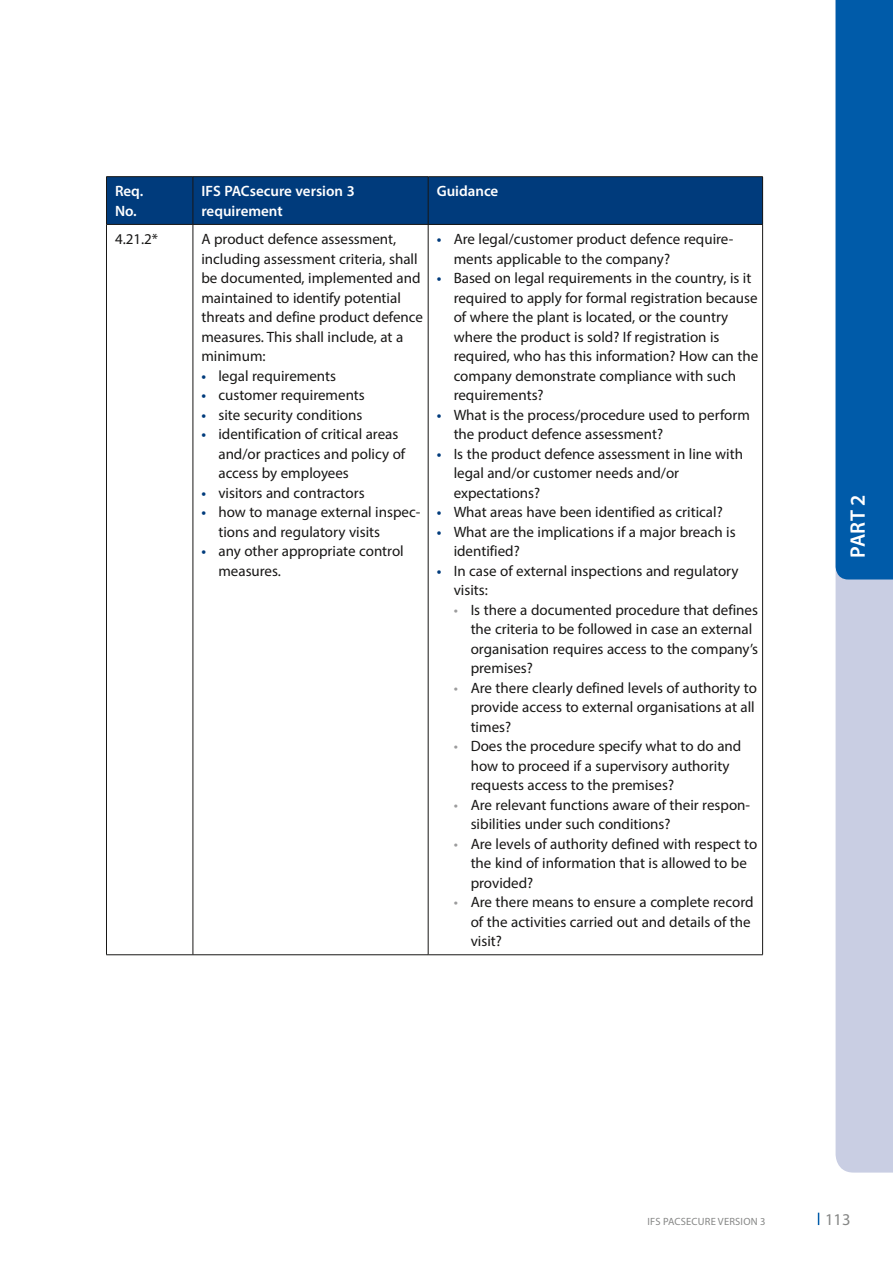
<style>
.page{position:relative;width:893px;height:1263px;background:#fff}
.page>*{position:absolute;margin:0;border:0;box-sizing:border-box;transform-origin:0 0}
.t1{font:600 21px "Myriad Pro";color:#fff}
.t2{font:16.5px "Myriad Pro";color:#868786}
.t3{font:15px/19.5px "Myriad Pro";color:#181716}
.t4{font:600 15px/19.5px "Myriad Pro";color:#fff}
.t5{font:10.5px "Myriad Pro";letter-spacing:.02em;color:#868786}
.s1{font-weight:600;color:#003b7c}
.s2{color:#9c9c9d}
</style>
<div class="page">
<svg style="left:818px;top:1213px;width:1px;height:12px"></svg>
<div style="left:836px;top:579px;width:57px;height:593px;background:#c9cee3"></div>
<div style="left:836px;top:0;width:57px;height:579px;background:#005ba9"></div>
<div style="left:107px;top:177px;width:321px;height:47px;background:#003b7c"></div>
<div style="left:428px;top:177px;width:335px;height:47px;background:#003b7c"></div>
<hr style="left:193px;top:176px;width:235px;height:1px;background:#181716">
<hr style="left:193px;top:177px;width:1px;height:47px;background:#181716">
<hr style="left:428px;top:177px;width:1px;height:47px;background:#181716">
<hr style="left:193px;top:224px;width:235px;height:1px;background:#181716">
<hr style="left:106px;top:954px;width:87px;height:1px;background:#181716">
<hr style="left:193px;top:954px;width:235px;height:1px;background:#181716">
<hr style="left:428px;top:954px;width:335px;height:1px;background:#181716">
<hr style="left:106px;top:176px;width:87px;height:1px;background:#181716">
<hr style="left:106px;top:177px;width:1px;height:47px;background:#181716">
<hr style="left:428px;top:176px;width:335px;height:1px;background:#181716">
<hr style="left:762px;top:177px;width:1px;height:47px;background:#181716">
<hr style="left:106px;top:224px;width:87px;height:1px;background:#181716">
<hr style="left:428px;top:224px;width:335px;height:1px;background:#181716">
<hr style="left:106px;top:225px;width:1px;height:729px;background:#181716">
<hr style="left:193px;top:225px;width:1px;height:729px;background:#181716">
<hr style="left:428px;top:225px;width:1px;height:729px;background:#181716">
<hr style="left:762px;top:225px;width:1px;height:729px;background:#181716">
<p class="t4" style="left:115px;top:181px;width:30px">Req.<br>No.</p>
<p class="t4" style="left:201px;top:181px;width:155px">IFS PACsecure version 3 requirement</p>
<p class="t4" style="left:437px;top:181px;width:63px">Guidance</p>
<p class="t3" style="left:115px;top:229px;width:45px">4.21.2*</p>
<p class="t3" style="left:201px;top:229px;width:223px">A product defence assessment, including assessment criteria, shall be documented, implemented and maintained to identify potential threats and define product defence measures. This shall include, at a minimum:</p>
<p class="t3" style="left:201px;top:366px;width:136px"><span class="s1">•</span> legal requirements</p>
<p class="t3" style="left:201px;top:385px;width:165px"><span class="s1">•</span> customer requirements</p>
<p class="t3" style="left:201px;top:405px;width:163px"><span class="s1">•</span> site security conditions</p>
<p class="t3" style="left:218px;top:424px;width:188px;text-indent:-17px"><span class="s1">•</span> identification of critical areas and/or practices and policy of access by employees</p>
<p class="t3" style="left:201px;top:483px;width:165px"><span class="s1">•</span> visitors and contractors</p>
<p class="t3" style="left:218px;top:502px;width:204px;text-indent:-17px"><span class="s1">•</span> how to manage external inspec&shy;tions and regulatory visits</p>
<p class="t3" style="left:218px;top:541px;width:187px;text-indent:-17px"><span class="s1">•</span> any other appropriate control measures.</p>
<p class="t3" style="left:454px;top:229px;width:281px;text-indent:-17px"><span class="s1">•</span> Are legal/customer product defence require&shy;ments applicable to the company?</p>
<p class="t3" style="left:454px;top:268px;width:306px;text-indent:-17px"><span class="s1">•</span> Based on legal requirements in the country, is it required to apply for formal registration because of where the plant is located, or the country where the product is sold? If registration is required, who has this information? How can the company demonstrate compliance with such requirements?</p>
<p class="t3" style="left:454px;top:405px;width:298px;text-indent:-17px"><span class="s1">•</span> What is the process/procedure used to perform the product defence assessment?</p>
<p class="t3" style="left:454px;top:444px;width:291px;text-indent:-17px"><span class="s1">•</span> Is the product defence assessment in line with legal and/or customer needs and/or expectations?</p>
<p class="t3" style="left:437px;top:502px;width:288px"><span class="s1">•</span> What areas have been identified as critical?</p>
<p class="t3" style="left:454px;top:522px;width:283px;text-indent:-17px"><span class="s1">•</span> What are the implications if a major breach is identified?</p>
<p class="t3" style="left:454px;top:561px;width:286px;text-indent:-17px"><span class="s1">•</span> In case of external inspections and regulatory visits:</p>
<p class="t3" style="left:471px;top:600px;width:289px;text-indent:-17px"><span class="s2">•</span> Is there a documented procedure that defines the criteria to be followed in case an external organisation requires access to the company’s premises?</p>
<p class="t3" style="left:471px;top:678px;width:288px;text-indent:-17px"><span class="s2">•</span> Are there clearly defined levels of authority to provide access to external organisations at all times?</p>
<p class="t3" style="left:471px;top:736px;width:272px;text-indent:-17px"><span class="s2">•</span> Does the procedure specify what to do and how to proceed if a supervisory authority requests access to the premises?</p>
<p class="t3" style="left:471px;top:795px;width:281px;text-indent:-17px"><span class="s2">•</span> Are relevant functions aware of their respon&shy;sibilities under such conditions?</p>
<p class="t3" style="left:471px;top:834px;width:288px;text-indent:-17px"><span class="s2">•</span> Are levels of authority defined with respect to the kind of information that is allowed to be provided?</p>
<p class="t3" style="left:471px;top:892px;width:284px;text-indent:-17px"><span class="s2">•</span> Are there means to ensure a complete record of the activities carried out and details of the visit?</p>
<h1 class="t1" style="left:844px;top:558px;width:65px;rotate:-90deg">PART 2</h1>
<p class="t5" style="left:647px;top:1215px;width:119px">IFS PACSECURE VERSION 3</p>
<p class="t2" style="left:825px;top:1209px;width:27px">113</p>
</div>
